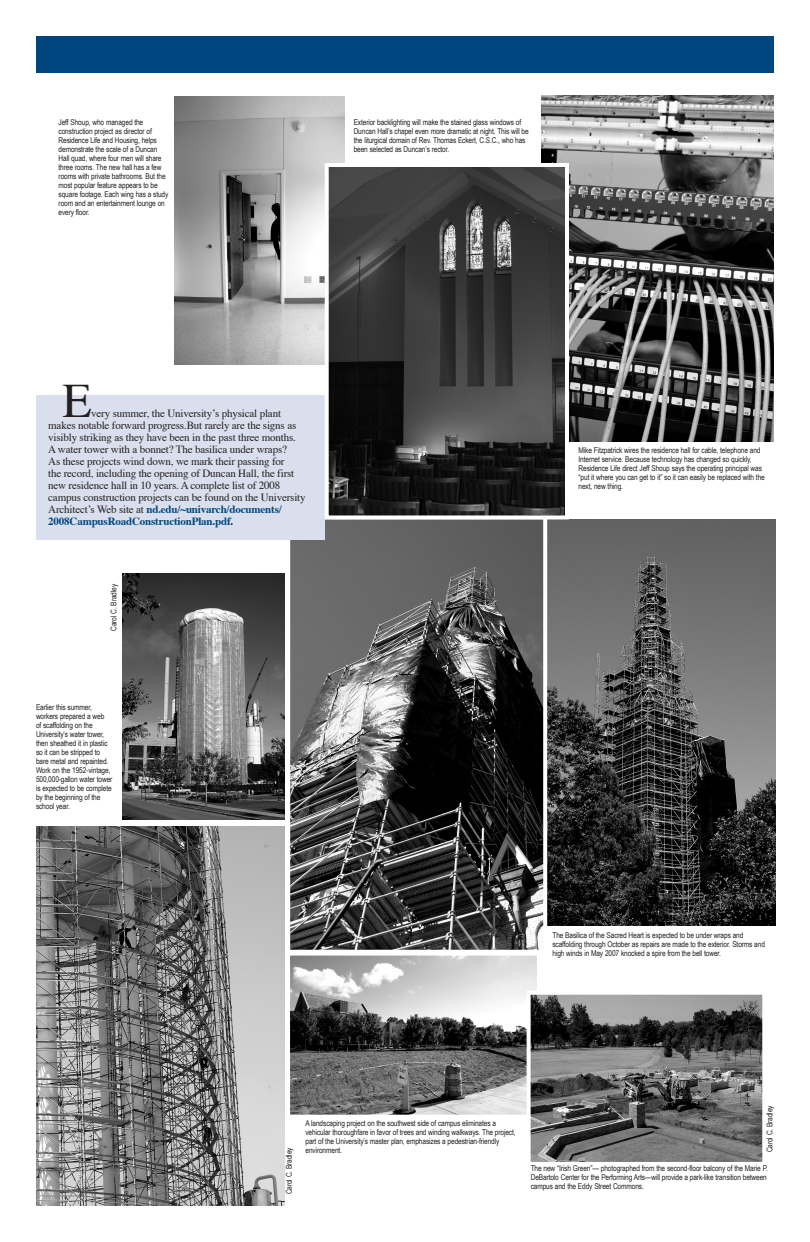
<style>
.page{position:relative;width:810px;height:1242px;background:#fff}
.page>*{position:absolute;margin:0;border:0;box-sizing:border-box;transform-origin:0 0}
._1st_Paragraph{font:48px "Times";color:#231f20}
._1st_Paragraph-2{font:11px/12px "Times";letter-spacing:-.015em;color:#231f20}
.cutline{font:8px/9px "Arial Narrow";letter-spacing:-.015em;color:#231f20}
.s1{font-weight:700;color:#00467e}
.s2{font-weight:700}
</style>
<div class="page">
<img style="left:36px;top:826px;width:248px;height:380px">
<img style="left:547px;top:520px;width:229px;height:406px">
<img style="left:122px;top:573px;width:162px;height:246px">
<img style="left:291px;top:520px;width:251px;height:429px">
<div style="left:286px;top:515px;width:261px;height:439px;border:4px solid #fff"></div>
<div style="left:36px;top:36px;width:738px;height:36px;background:#00467e"></div>
<div style="left:36px;top:395px;width:289px;height:145px;background:#d9dfec"></div>
<img style="left:175px;top:96px;width:170px;height:268px">
<img style="left:541px;top:96px;width:233px;height:345px">
<img style="left:330px;top:168px;width:234px;height:346px">
<div style="left:325px;top:163px;width:244px;height:356px;border:4px solid #fff"></div>
<img style="left:291px;top:957px;width:245px;height:157px">
<div style="left:286px;top:952px;width:255px;height:167px;border:4px solid #fff"></div>
<img style="left:532px;top:996px;width:229px;height:165px">
<div style="left:527px;top:991px;width:239px;height:175px;border:4px solid #fff"></div>
<p class="cutline" style="left:59px;top:117px;width:111px">Jeff Shoup, who managed the construction project as director of<br>Residence Life and Housing, helps demonstrate the scale of a Duncan<br>Hall quad, where four men will share three rooms. The new hall has a few rooms with private bathrooms. But the most popular feature appears to be square footage. Each wing has a study room and an entertainment lounge on every floor.</p>
<p class="cutline" style="left:354px;top:118px;width:177px">Exterior backlighting will make the stained glass windows of Duncan Hall’s chapel even more dramatic at night. This will be the liturgical domain of Rev. Thomas Eckert, C.S.C., who has been selected as Duncan’s rector.</p>
<p class="_1st_Paragraph" style="left:63px;top:356px;width:31px">E</p>
<p class="_1st_Paragraph-2" style="left:48px;top:406px;width:259px;text-indent:43px">very summer, the University’s physical plant makes notable forward progress.But rarely are the signs as visibly striking as they have been in the past three months.<br>A water tower with a bonnet? The basilica under wraps?<br>As these projects wind down, we mark their passing for<br>the record, including the opening of Duncan Hall, the first new residence hall in 10 years. A complete list of 2008 campus construction projects can be found on the University Architect’s Web site at <span class="s1">nd.edu/~univarch/documents/ 2008CampusRoadConstructionPlan.pdf</span><span class="s2">.</span></p>
<p class="cutline" style="left:109px;top:631px;width:48px;rotate:-90deg">Carol C. Bradley</p>
<p class="cutline" style="left:36px;top:703px;width:78px">Earlier this summer, workers prepared a web<br>of scaffolding on the<br>University’s water tower, then sheathed it in plastic so it can be stripped to bare metal and repainted.<br>Work on the 1952-vintage,<br>500,000-gallon water tower is expected to be complete by the beginning of the school year.</p>
<p class="cutline" style="left:579px;top:446px;width:188px">Mike Fitzpatrick wires the residence hall for cable, telephone and Internet service. Because technology has changed so quickly, Residence Life direct Jeff Shoup says the operating principal was “put it where you can get to it” so it can easily be replaced with the next, new thing.</p>
<p class="cutline" style="left:552px;top:931px;width:214px">The Basilica of the Sacred Heart is expected to be under wraps and scaffolding through October as repairs are made to the exterior. Storms and high winds in May 2007 knocked a spire from the bell tower.</p>
<p class="cutline" style="left:285px;top:1194px;width:48px;rotate:-90deg">Carol C. Bradley</p>
<p class="cutline" style="left:305px;top:1119px;width:212px">A landscaping project on the southwest side of campus eliminates a vehicular thoroughfare in favor of trees and winding walkways. The project, part of the University’s master plan, emphasizes a pedestrian-friendly environment.</p>
<p class="cutline" style="left:765px;top:1152px;width:48px;rotate:-90deg">Carol C. Bradley</p>
<p class="cutline" style="left:531px;top:1164px;width:239px">The new “Irish Green”— photographed from the second-floor balcony of the Marie P.<br>DeBartolo Center for the Performing Arts—will provide a park-like transition between campus and the Eddy Street Commons.</p>
</div>
